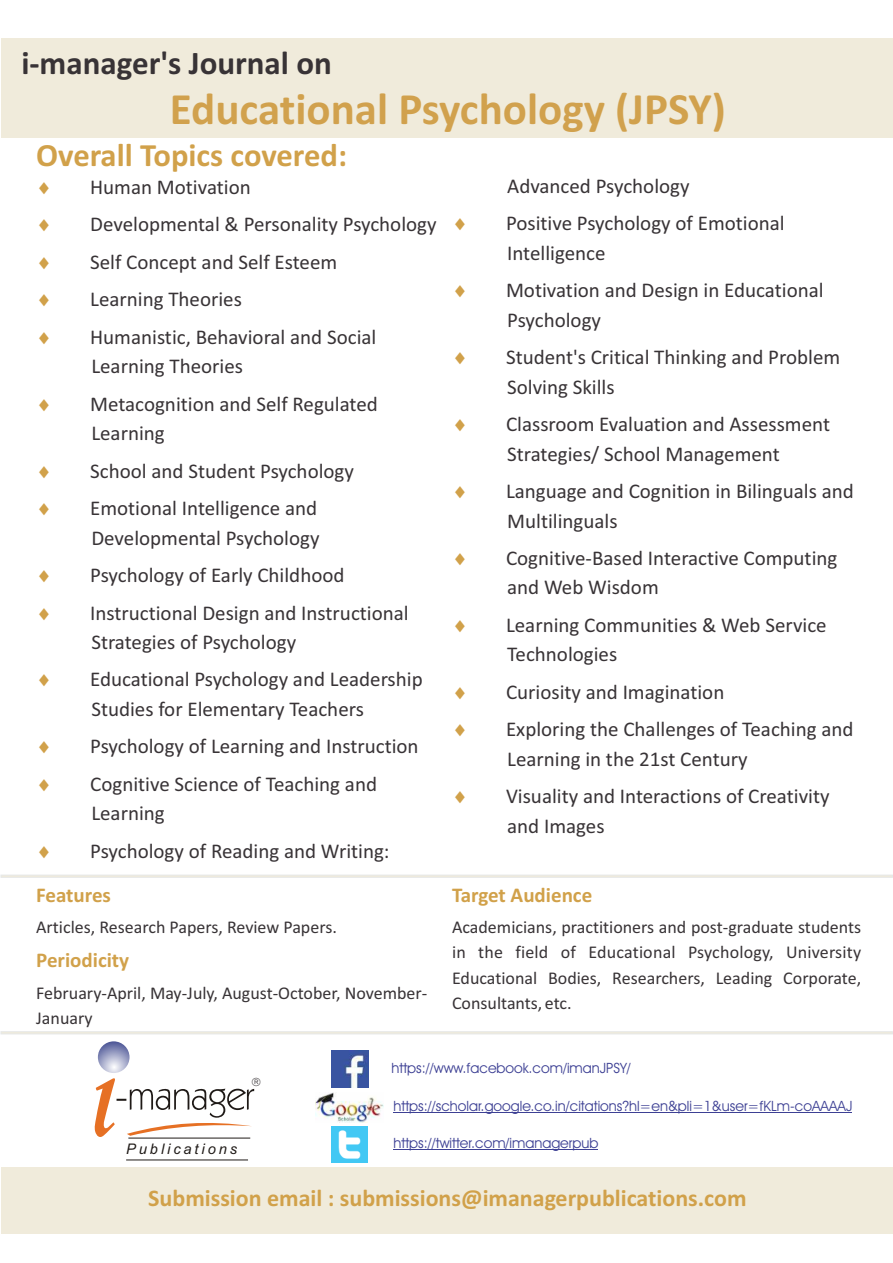
<style>
.page{position:relative;width:893px;height:1263px;background:#fff}
.page>*{position:absolute;margin:0;border:0;box-sizing:border-box;transform-origin:0 0}
.t1{font:700 45px "Calibri";color:#d1a14d}
.t2{font:700 33px "Calibri";color:#383336}
.t3{font:700 32.55px "Calibri";color:#d1a14a}
.t4{font:700 24px "Calibri";color:#d1a14a}
.t5{font:21px/29.5px "Calibri";color:#383336}
.t6{font:700 21px "Calibri";color:#d1a14a}
.t7{font:18px/25.2px "Calibri";color:#383336;text-align:justify}
.t8{font:italic 14.55px "Arial";letter-spacing:.2em;color:#1f1a17}
.t9{font:14.25px "Avant Garde IT Cby BT";color:#3d4094}
.s1{color:#d1a14a}
</style>
<div class="page">
<div style="left:1px;top:38px;width:891px;height:99px;background:#f0ebdb"></div>
<div style="left:1px;top:1167px;width:891px;height:67px;background:#f0ebdb"></div>
<hr style="left:1px;top:875px;width:892px;height:3px;background:#eaeae3">
<hr style="left:1px;top:1031px;width:892px;height:3px;background:#eaeae2">
<hr style="left:126px;top:1159px;width:122px;height:1px;background:#1f1a17">
<svg style="left:98px;top:1041px;width:32px;height:32px"></svg>
<img style="left:331px;top:1126px;width:37px;height:36px">
<hr style="left:393px;top:1149px;width:205px;height:1px;background:#3d4094">
<img style="left:315px;top:1092px;width:69px;height:30px">
<img style="left:331px;top:1050px;width:37px;height:37px">
<hr style="left:393px;top:1112px;width:459px;height:1px;background:#3d4094">
<svg style="left:94px;top:1078px;width:161px;height:61px"></svg>
<h2 class="t2" style="left:21px;top:50px;width:312px">i‐manager's Journal on</h2>
<h1 class="t1" style="left:170px;top:90px;width:557px">Educational Psychology (JPSY)</h1>
<h3 class="t3" style="left:36px;top:142px;width:312px">Overall Topics covered:</h3>
<p class="t5" style="left:36px;top:174px;width:216px"><span class="s1">◻</span> Human Motivation</p>
<p class="t5" style="left:36px;top:211px;width:402px"><span class="s1">◻</span> Developmental &amp; Personality Psychology</p>
<p class="t5" style="left:36px;top:249px;width:303px"><span class="s1">◻</span> Self Concept and Self Esteem</p>
<p class="t5" style="left:36px;top:286px;width:207px"><span class="s1">◻</span> Learning Theories</p>
<p class="t5" style="left:91px;top:324px;width:287px;text-indent:-55px"><span class="s1">◻</span> Humanistic, Behavioral and Social<br>Learning Theories</p>
<p class="t5" style="left:91px;top:391px;width:288px;text-indent:-55px"><span class="s1">◻</span> Metacognition and Self Regulated<br>Learning</p>
<p class="t5" style="left:36px;top:458px;width:319px"><span class="s1">◻</span> School and Student Psychology</p>
<p class="t5" style="left:36px;top:495px;width:285px;text-align:right"><span class="s1">◻</span> Emotional Intelligence and<br>Developmental Psychology</p>
<p class="t5" style="left:36px;top:562px;width:310px"><span class="s1">◻</span> Psychology of Early Childhood</p>
<p class="t5" style="left:91px;top:599px;width:319px;text-indent:-55px"><span class="s1">◻</span> Instructional Design and Instructional<br>Strategies of Psychology</p>
<p class="t5" style="left:36px;top:666px;width:388px;text-align:center"><span class="s1">◻</span> Educational Psychology and Leadership<br>Studies for Elementary Teachers</p>
<p class="t5" style="left:36px;top:733px;width:384px"><span class="s1">◻</span> Psychology of Learning and Instruction</p>
<p class="t5" style="left:91px;top:771px;width:287px;text-indent:-55px"><span class="s1">◻</span> Cognitive Science of Teaching and<br>Learning</p>
<p class="t5" style="left:36px;top:838px;width:355px"><span class="s1">◻</span> Psychology of Reading and Writing:</p>
<p class="t6" style="left:36px;top:886px;width:76px">Features</p>
<p class="t7" style="left:36px;top:916px;width:302px">Articles, Research Papers, Review Papers.</p>
<p class="t6" style="left:36px;top:951px;width:95px">Periodicity</p>
<p class="t7" style="left:36px;top:981px;width:393px">February‐April, May‐July, August‐October, November‐<br>January</p>
<p class="t5" style="left:507px;top:173px;width:184px">Advanced Psychology</p>
<p class="t5" style="left:507px;top:210px;width:279px;text-indent:-55px"><span class="s1">◻</span> Positive Psychology of Emotional<br>Intelligence</p>
<p class="t5" style="left:507px;top:277px;width:318px;text-indent:-55px"><span class="s1">◻</span> Motivation and Design in Educational<br>Psychology</p>
<p class="t5" style="left:507px;top:344px;width:335px;text-indent:-55px"><span class="s1">◻</span> Student's Critical Thinking and Problem<br>Solving Skills</p>
<p class="t5" style="left:452px;top:411px;width:379px;text-align:center"><span class="s1">◻</span> Classroom Evaluation and Assessment<br>Strategies/ School Management</p>
<p class="t5" style="left:507px;top:478px;width:348px;text-indent:-55px"><span class="s1">◻</span> Language and Cognition in Bilinguals and<br>Multilinguals</p>
<p class="t5" style="left:507px;top:545px;width:332px;text-indent:-55px"><span class="s1">◻</span> Cognitive‐Based Interactive Computing and Web Wisdom</p>
<p class="t5" style="left:507px;top:612px;width:321px;text-indent:-55px"><span class="s1">◻</span> Learning Communities &amp; Web Service<br>Technologies</p>
<p class="t5" style="left:452px;top:679px;width:274px"><span class="s1">◻</span> Curiosity and Imagination</p>
<p class="t5" style="left:507px;top:716px;width:348px;text-indent:-55px"><span class="s1">◻</span> Exploring the Challenges of Teaching and<br>Learning in the 21st Century</p>
<p class="t5" style="left:507px;top:783px;width:324px;text-indent:-55px"><span class="s1">◻</span> Visuality and Interactions of Creativity and Images</p>
<p class="t6" style="left:452px;top:886px;width:142px">Target Audience</p>
<p class="t7" style="left:452px;top:916px;width:411px">Academicians, practitioners and post‐graduate students in the field of Educational Psychology, University Educational Bodies, Researchers, Leading Corporate, Consultants, etc.</p>
<p class="t9" style="left:392px;top:1062px;width:241px">https://www.facebook.com/imanJPSY/</p>
<p class="t9" style="left:393px;top:1100px;width:460px">https://scholar.google.co.in/citations?hl=en&amp;pli=1&amp;user=fKLm-coAAAAJ</p>
<p class="t8" style="left:126px;top:1143px;width:112px">Publications</p>
<p class="t9" style="left:393px;top:1137px;width:206px">https://twitter.com/imanagerpub</p>
<p class="t4" style="left:148px;top:1188px;width:600px">Submission email : submissions@imanagerpublications.com</p>
</div>
